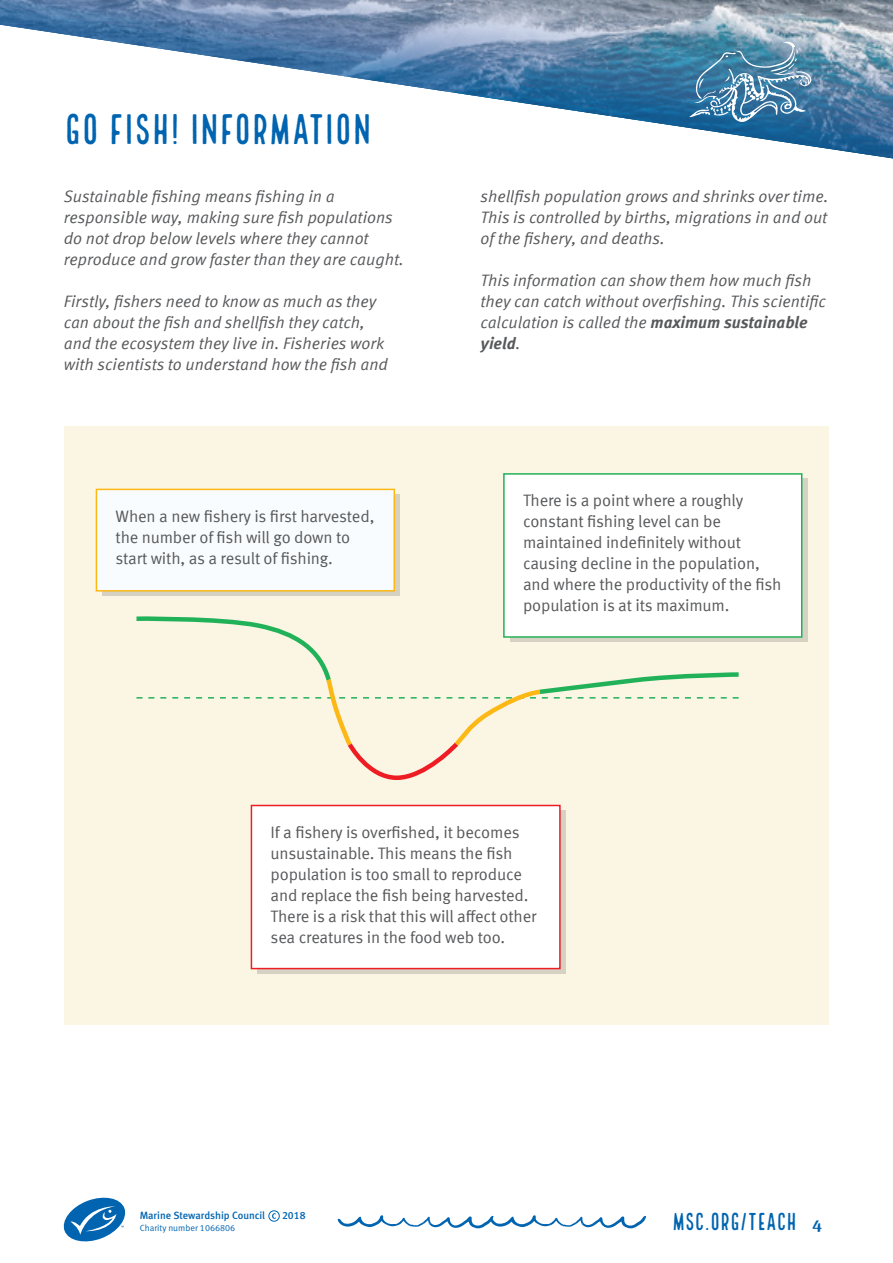
<style>
.page{position:relative;width:893px;height:1263px;background:#fff}
.page>*{position:absolute;margin:0;border:0;box-sizing:border-box;transform-origin:0 0}
.t1{font:42px "Local Brewery Four";letter-spacing:-.005em;color:#0164b0}
.t2{font:24px "Local Brewery Four";letter-spacing:-.01em;color:#0164b0}
.t3{font:16.5px/21px "Meta Offc Pro Norm Ita";color:#57585a}
.t4{font:16.5px/21px "Meta Offc Pro Norm";letter-spacing:-.01em;color:#57585a}
.t5{font:10.5px "Meta Medium LF";color:#0164b0}
.t6{font:9px "Meta Normal LF";color:#0164b0}
.s1{font-family:"Meta Offc Pro";font-weight:700;font-style:italic}
.s2{font-family:"Meta Serif Pro";font-weight:700;font-size:16.5px}
</style>
<div class="page">
<svg style="left:337px;top:1215px;width:309px;height:13px"></svg>
<svg style="left:63px;top:1197px;width:63px;height:45px"></svg>
<svg style="left:272px;top:1213px;width:4px;height:6px"></svg>
<div style="left:268px;top:1210px;width:12px;height:11px;border:1px solid #0164b0;border-radius:50%"></div>
<svg style="left:0;top:0;width:893px;height:159px"></svg>
<svg style="left:689px;top:40px;width:123px;height:84px;background:#588dae"></svg>
<div style="left:65px;top:426px;width:764px;height:599px;background:#fbf5e4"></div>
<svg style="left:136px;top:616px;width:603px;height:164px"></svg>
<div style="left:102px;top:494px;width:298px;height:102px;background:linear-gradient(to right,#d5d1c3,#d5d1c3)"></div>
<div style="left:96px;top:489px;width:299px;height:102px;background:#f9fcfe;border:2px solid #fcb814"></div>
<svg style="left:510px;top:479px;width:298px;height:163px;background:#cecfbf"></svg>
<div style="left:503px;top:473px;width:299px;height:165px;background:#fff;border:2px solid #21b259"></div>
<div style="left:257px;top:810px;width:309px;height:163px;background:linear-gradient(to right,#d5d1c3,#d5d1c3)"></div>
<div style="left:251px;top:805px;width:310px;height:164px;background:#fff;border:2px solid #ee1d23"></div>
<p class="t1" style="left:64px;top:106px;width:309px">GO FISH! INFORMATION</p>
<p class="t3" style="left:64px;top:185px;width:342px">Sustainable fishing means fishing in a responsible way, making sure fish populations do not drop below levels where they cannot reproduce and grow faster than they are caught.</p>
<p class="t3" style="left:64px;top:290px;width:326px">Firstly, fishers need to know as much as they can about the fish and shellfish they catch, and the ecosystem they live in. Fisheries work with scientists to understand how the fish and</p>
<p class="t4" style="left:116px;top:504px;width:260px">When a new fishery is first harvested, the number of fish will go down to start with, as a result of fishing.</p>
<p class="t3" style="left:480px;top:185px;width:350px;text-align:justify">shellfish population grows and shrinks over time.<br>This is controlled by births, migrations in and out of the fishery, and deaths.</p>
<p class="t3" style="left:480px;top:269px;width:347px">This information can show them how much fish they can catch without overfishing. This scientific calculation is called the <span class="s1">maximum sustainable yield</span>.</p>
<p class="t4" style="left:523px;top:489px;width:260px">There is a point where a roughly constant fishing level can be maintained indefinitely without causing decline in the population, and where the productivity of the fish population is at its maximum.</p>
<p class="t4" style="left:271px;top:820px;width:267px">If a fishery is overfished, it becomes unsustainable. This means the fish population is too small to reproduce and replace the fish being harvested.<br>There is a risk that this will affect other sea creatures in the food web too.</p>
<p class="t5" style="left:140px;top:1210px;width:127px">Marine Stewardship Council</p>
<p class="t5" style="left:282px;top:1210px;width:25px">2018</p>
<p class="t6" style="left:140px;top:1223px;width:97px">Charity number 1066806</p>
<h2 class="t2" style="left:672px;top:1208px;width:151px">MSC.ORG/TEACH <span class="s2">4</span></h2>
</div>
